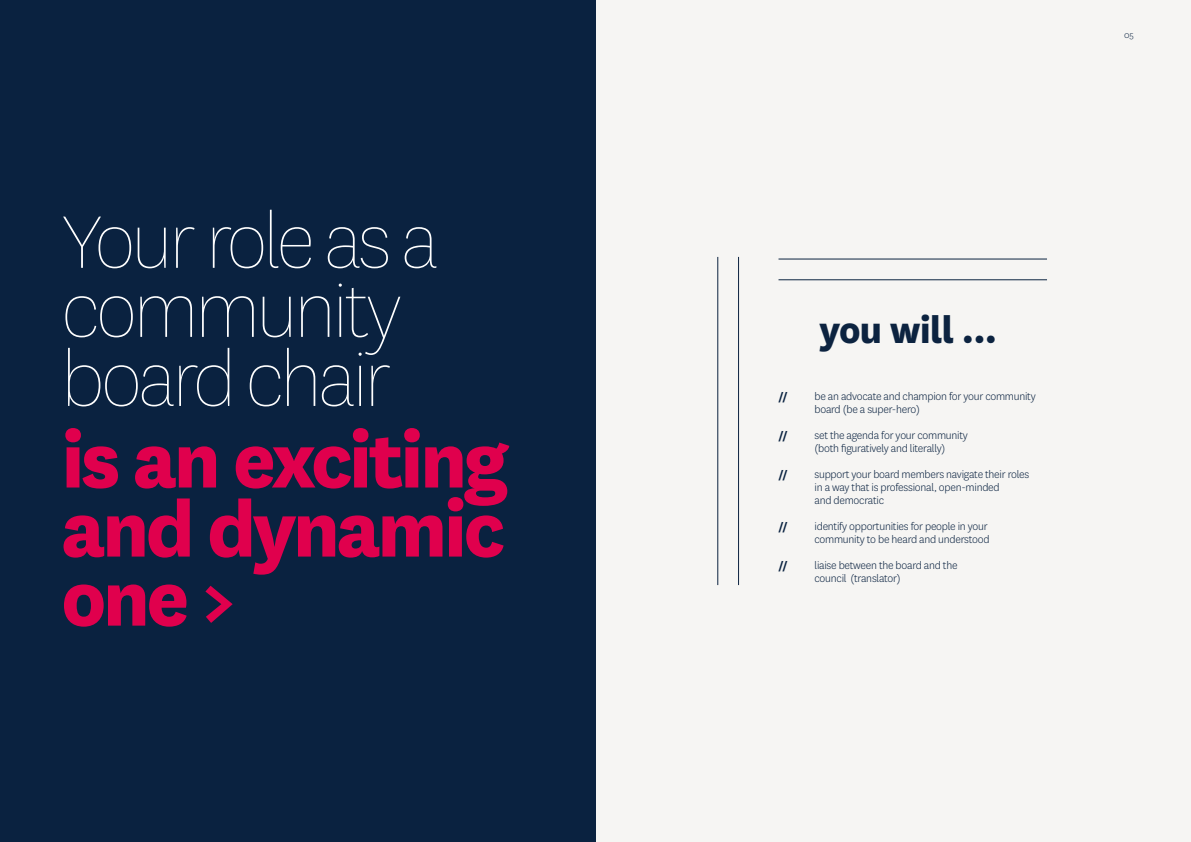
<style>
.page{position:relative;width:1191px;height:842px;background:#fff}
.page>*{position:absolute;margin:0;border:0;box-sizing:border-box;transform-origin:0 0}
.t1{font:100 87px/69px "National";letter-spacing:-.04em;color:#fff}
.t2{font:800 87px/69px "National";letter-spacing:-.04em;color:#e0004d;text-align:justify}
.t3{font:800 41.7px "National";letter-spacing:-.02em;color:#0c2340}
.t4{font:300 12px/13px "National";letter-spacing:-.02em;color:#0a2240}
.t5{font:800 12px "National";color:#0a2240}
.t6{font:300 9.7px "National";color:#0a2240}
</style>
<div class="page">
<div style="left:0;top:0;width:595px;height:842px;background:#0a2240"></div>
<div style="left:596px;top:0;width:595px;height:842px;background:#f6f5f3"></div>
<hr style="left:778px;top:280px;width:269px;height:1px;background:#0c2340">
<hr style="left:778px;top:259px;width:269px;height:1px;background:#0c2340">
<hr style="left:717px;top:257px;width:1px;height:328px;background:#0c2340">
<hr style="left:738px;top:257px;width:1px;height:328px;background:#0c2340">
<h1 class="t1" style="left:61px;top:206px;width:379px">Your role as a community board chair</h1>
<h1 class="t2" style="left:61px;top:419px;width:448px">is an exciting and dynamic one &gt;</h1>
<p class="t6" style="left:1124px;top:29px;width:11px">05</p>
<h2 class="t3" style="left:819px;top:300px;width:179px">you will ...</h2>
<p class="t5" style="left:778px;top:388px;width:11px">//</p>
<p class="t4" style="left:814px;top:390px;width:223px">be an advocate and champion for your community board (be a super-hero)</p>
<p class="t5" style="left:778px;top:427px;width:11px">//</p>
<p class="t4" style="left:814px;top:429px;width:155px">set the agenda for your community (both figuratively and literally)</p>
<p class="t5" style="left:778px;top:466px;width:11px">//</p>
<p class="t4" style="left:814px;top:468px;width:216px">support your board members navigate their roles in a way that is professional, open-minded<br>and democratic</p>
<p class="t5" style="left:778px;top:518px;width:11px">//</p>
<p class="t4" style="left:814px;top:520px;width:176px">identify opportunities for people in your community to be heard and understood</p>
<p class="t5" style="left:778px;top:557px;width:11px">//</p>
<p class="t4" style="left:814px;top:559px;width:144px">liaise between the board and the council (translator)</p>
</div>
